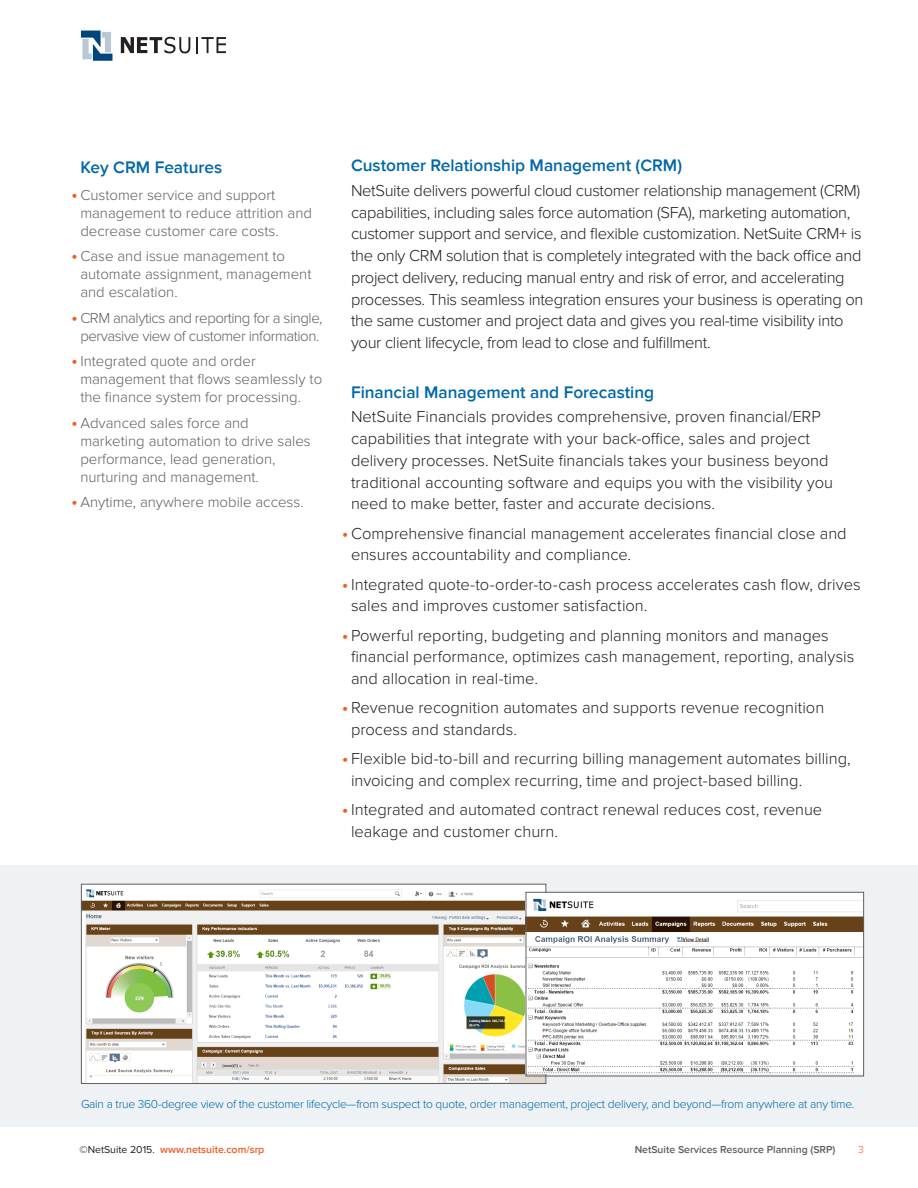
<style>
.page{position:relative;width:918px;height:1188px;background:#fff}
.page>*{position:absolute;margin:0;border:0;box-sizing:border-box;transform-origin:0 0}
.General_Bullet_Text{font:600 17.25px "Proxima Nova";color:#0068a9}
.General_Text{font:300 16.5px/21.8px "Proxima Nova";color:#231f20}
.General_Text-2{font:300 16.5px/21.8px "Proxima Nova";letter-spacing:-.02em;color:#231f20}
.t1{font:300 15px/18px "Proxima Nova";color:#5f5f62}
.t2{font:300 15px/18px "Proxima Nova";letter-spacing:-.03em;color:#5f5f62;text-align:center}
.t3{font:300 12px "Proxima Nova";letter-spacing:-.02em;color:#0068a9}
.t4{font:600 10.5px "Proxima Nova";color:#5f5f62}
.t5{font:600 10.5px "Proxima Nova";color:#f25b21}
.t6{font:300 10.5px "Proxima Nova";color:#f25b21}
.s1{font-weight:600;font-size:17.25px;color:#f25b21}
.s2{font-weight:400;color:#231f20}
</style>
<div class="page">
<svg style="left:81px;top:31px;width:31px;height:30px"></svg>
<svg style="left:121px;top:37px;width:69px;height:16px"></svg>
<svg style="left:196px;top:37px;width:30px;height:16px"></svg>
<div style="left:0;top:865px;width:918px;height:262px;background:#eef2f5"></div>
<img style="left:83px;top:886px;width:461px;height:196px">
<div style="left:81px;top:884px;width:465px;height:200px;border:1px solid #5f5f62"></div>
<img style="left:528px;top:894px;width:334px;height:180px">
<div style="left:526px;top:892px;width:338px;height:184px;border:1px solid #5f5f62"></div>
<p class="General_Bullet_Text" style="left:80px;top:157px;width:143px">Key CRM Features</p>
<p class="t1" style="left:80px;top:186px;width:233px;text-indent:-9px"><span class="s1">•</span> Customer service and support management to reduce attrition and decrease customer care costs.</p>
<p class="t1" style="left:80px;top:247px;width:233px;text-indent:-9px"><span class="s1">•</span> Case and issue management to automate assignment, management and escalation.</p>
<p class="t2" style="left:71px;top:309px;width:253px"><span class="s1">•</span> CRM analytics and reporting for a single, pervasive view of customer information.</p>
<p class="t1" style="left:80px;top:352px;width:243px;text-indent:-9px"><span class="s1">•</span> Integrated quote and order management that flows seamlessly to the finance system for processing.</p>
<p class="t1" style="left:80px;top:414px;width:232px;text-indent:-9px"><span class="s1">•</span> Advanced sales force and marketing automation to drive sales performance, lead generation, nurturing and management.</p>
<p class="t1" style="left:71px;top:493px;width:234px"><span class="s1">•</span> Anytime, anywhere mobile access.</p>
<p class="General_Bullet_Text" style="left:351px;top:155px;width:333px">Customer Relationship Management (CRM)</p>
<p class="General_Text-2" style="left:351px;top:180px;width:514px">NetSuite delivers powerful cloud customer relationship management (CRM) capabilities, including sales force automation (SFA), marketing automation, customer support and service, and flexible customization. NetSuite CRM+ is the only CRM solution that is completely integrated with the back office and project delivery, reducing manual entry and risk of error, and accelerating processes. This seamless integration ensures your business is operating on the same customer and project data and gives you real-time visibility into your client lifecycle, from lead to close and fulfillment.</p>
<p class="General_Bullet_Text" style="left:351px;top:382px;width:305px">Financial Management and Forecasting</p>
<p class="General_Text" style="left:351px;top:406px;width:484px">NetSuite Financials provides comprehensive, proven financial/ERP capabilities that integrate with your back-office, sales and project delivery processes. NetSuite financials takes your business beyond traditional accounting software and equips you with the visibility you need to make better, faster and accurate decisions.</p>
<p class="General_Text" style="left:351px;top:522px;width:497px;text-indent:-9px"><span class="s1">•</span> Comprehensive financial management accelerates financial close and ensures accountability and compliance.</p>
<p class="General_Text" style="left:351px;top:573px;width:511px;text-indent:-9px"><span class="s1">•</span> Integrated quote-to-order-to-cash process accelerates cash flow, drives sales and improves customer satisfaction.</p>
<p class="General_Text" style="left:351px;top:624px;width:505px;text-indent:-9px"><span class="s1">•</span> Powerful reporting, budgeting and planning monitors and manages financial performance, optimizes cash management, reporting, analysis and allocation in real-time.</p>
<p class="General_Text" style="left:351px;top:697px;width:475px;text-indent:-9px"><span class="s1">•</span> Revenue recognition automates and supports revenue recognition process and standards.</p>
<p class="General_Text" style="left:351px;top:748px;width:501px;text-indent:-9px"><span class="s1">•</span> Flexible bid-to-bill and recurring billing management automates billing, invoicing and complex recurring, time and project-based billing.</p>
<p class="General_Text" style="left:351px;top:799px;width:473px;text-indent:-9px"><span class="s1">•</span> Integrated and automated contract renewal reduces cost, revenue leakage and customer churn.</p>
<p class="t3" style="left:81px;top:1097px;width:775px">Gain a true 360-degree view of the customer lifecycle—from suspect to quote, order management, project delivery, and beyond—from anywhere at any time.</p>
<p class="t5" style="left:80px;top:1143px;width:186px"><span class="s2">©NetSuite 2015.</span> www.netsuite.com/srp</p>
<p class="t4" style="left:635px;top:1143px;width:202px">NetSuite Services Resource Planning (SRP)</p>
<p class="t6" style="left:858px;top:1143px;width:7px">3</p>
</div>
